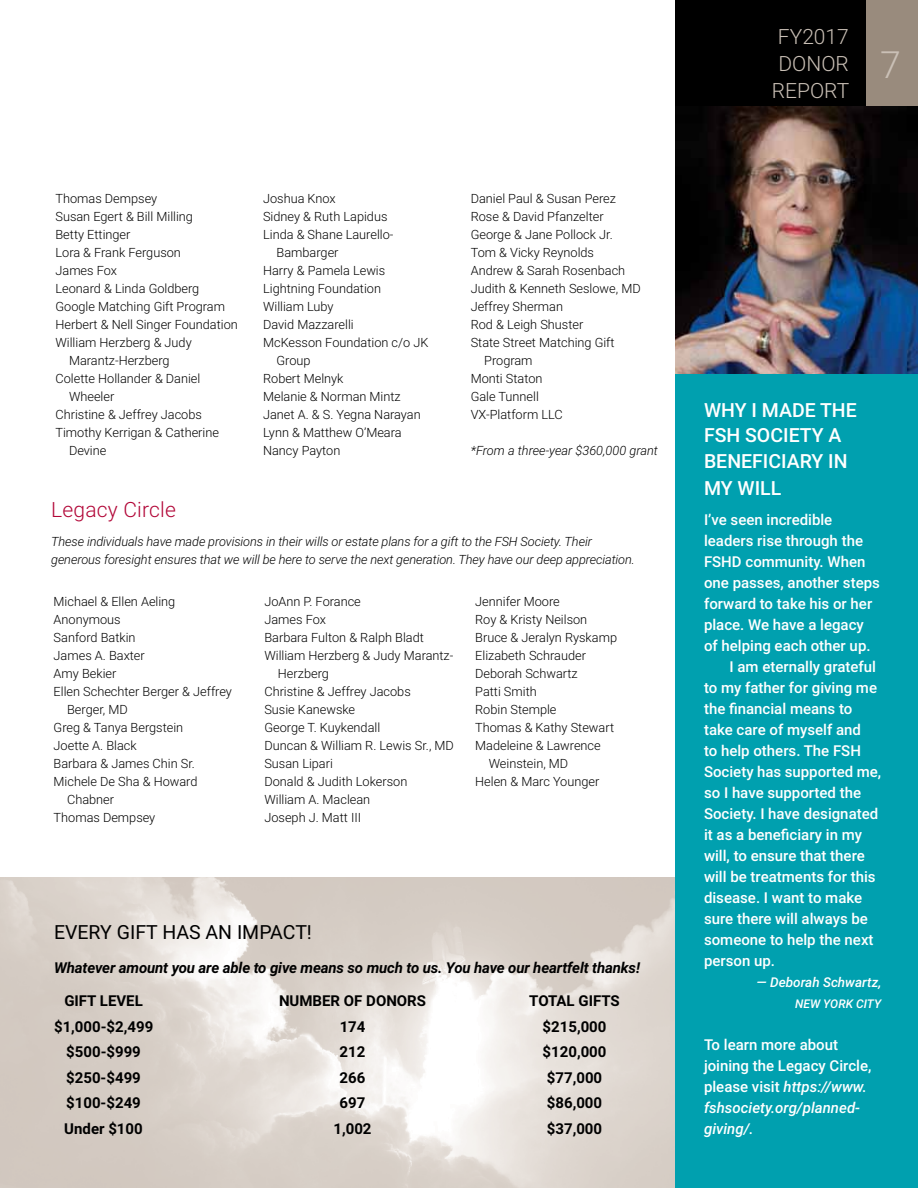
<style>
.page{position:relative;width:918px;height:1188px;background:#fff}
.page>*{position:absolute;margin:0;border:0;box-sizing:border-box;transform-origin:0 0}
.t1{font:300 37.5px "Roboto";color:#cac0b6}
.t2{font:300 21px "Roboto";color:#cac0b6}
.t3{font:300 21px "Roboto";letter-spacing:.01em;color:#b20738}
.t4{font:500 19.5px/26px "Roboto";color:#fff}
.t5{font:19.5px "Roboto";color:#000}
.t6{font:500 15px/21px "Roboto";color:#fff}
.t7{font:700 15px "Roboto";color:#000}
.t8{font:italic 700 15px "Roboto";letter-spacing:-.01em;color:#000}
.t9{font:italic 500 13.5px "Roboto";color:#fff}
.t10{font:300 12.75px "Roboto";color:#000}
.t11{font:italic 300 12.75px/18px "Roboto";letter-spacing:-.01em;color:#000}
.t12{font:italic 500 12px "Roboto";color:#fff}
.s1{font-style:italic}
</style>
<div class="page">
<div style="left:675px;top:120px;width:243px;height:1068px;background:#00a0af"></div>
<div style="left:864px;top:0;width:54px;height:127px;background:#998b7d"></div>
<div style="left:675px;top:0;width:190px;height:127px;background:#000"></div>
<img style="left:675px;top:107px;width:243px;height:267px">
<p class="t10" style="left:56px;top:190px;width:103px">Thomas Dempsey</p>
<p class="t10" style="left:56px;top:208px;width:139px">Susan Egert &amp; Bill Milling</p>
<p class="t10" style="left:56px;top:226px;width:76px">Betty Ettinger</p>
<p class="t10" style="left:56px;top:244px;width:127px">Lora &amp; Frank Ferguson</p>
<p class="t10" style="left:56px;top:262px;width:63px">James Fox</p>
<p class="t10" style="left:56px;top:280px;width:145px">Leonard &amp; Linda Goldberg</p>
<p class="t10" style="left:56px;top:298px;width:171px">Google Matching Gift Program</p>
<p class="t10" style="left:56px;top:316px;width:184px">Herbert &amp; Nell Singer Foundation</p>
<p class="t10" style="left:56px;top:334px;width:138px">William Herzberg &amp; Judy</p>
<p class="t10" style="left:69px;top:352px;width:102px">Marantz-Herzberg</p>
<p class="t10" style="left:56px;top:370px;width:146px">Colette Hollander &amp; Daniel</p>
<p class="t10" style="left:69px;top:388px;width:47px">Wheeler</p>
<p class="t10" style="left:56px;top:406px;width:148px">Christine &amp; Jeffrey Jacobs</p>
<p class="t10" style="left:56px;top:424px;width:165px">Timothy Kerrigan &amp; Catherine</p>
<p class="t10" style="left:69px;top:442px;width:39px">Devine</p>
<p class="t10" style="left:263px;top:190px;width:74px">Joshua Knox</p>
<p class="t10" style="left:263px;top:208px;width:126px">Sidney &amp; Ruth Lapidus</p>
<p class="t10" style="left:263px;top:226px;width:132px">Linda &amp; Shane Laurello-</p>
<p class="t10" style="left:277px;top:244px;width:63px">Bambarger</p>
<p class="t10" style="left:263px;top:262px;width:124px">Harry &amp; Pamela Lewis</p>
<p class="t10" style="left:263px;top:280px;width:119px">Lightning Foundation</p>
<p class="t10" style="left:263px;top:298px;width:72px">William Luby</p>
<p class="t10" style="left:263px;top:316px;width:92px">David Mazzarelli</p>
<p class="t10" style="left:263px;top:334px;width:167px">McKesson Foundation c/o JK</p>
<p class="t10" style="left:277px;top:352px;width:36px">Group</p>
<p class="t10" style="left:263px;top:370px;width:82px">Robert Melnyk</p>
<p class="t10" style="left:263px;top:388px;width:139px">Melanie &amp; Norman Mintz</p>
<p class="t10" style="left:263px;top:406px;width:159px">Janet A. &amp; S. Yegna Narayan</p>
<p class="t10" style="left:263px;top:424px;width:140px">Lynn &amp; Matthew O’Meara</p>
<p class="t10" style="left:263px;top:442px;width:79px">N ancy Payton</p>
<p class="t10" style="left:471px;top:190px;width:147px">Daniel Paul &amp; Susan Perez</p>
<p class="t10" style="left:471px;top:208px;width:134px">Rose &amp; David Pfanzelter</p>
<p class="t10" style="left:471px;top:226px;width:144px">George &amp; Jane Pollock Jr.</p>
<p class="t10" style="left:471px;top:244px;width:125px">Tom &amp; Vicky Reynolds</p>
<p class="t10" style="left:471px;top:262px;width:156px">Andrew &amp; Sarah Rosenbach</p>
<p class="t10" style="left:471px;top:280px;width:172px">Judith &amp; Kenneth Seslowe, MD</p>
<p class="t10" style="left:471px;top:298px;width:94px">Jeffrey Sherman</p>
<p class="t10" style="left:471px;top:316px;width:114px">Rod &amp; Leigh Shuster</p>
<p class="t10" style="left:471px;top:334px;width:145px">State Street Matching Gift</p>
<p class="t10" style="left:484px;top:352px;width:50px">Program</p>
<p class="t10" style="left:471px;top:370px;width:73px">Monti Staton</p>
<p class="t10" style="left:471px;top:388px;width:70px">Gale Tunnell</p>
<p class="t10" style="left:471px;top:406px;width:94px">VX-Platform LLC</p>
<p class="t11" style="left:471px;top:441px;width:189px">*From a three-year $360,000 grant</p>
<h2 class="t3" style="left:51px;top:495px;width:126px">Legacy Circle</h2>
<p class="t11" style="left:51px;top:532px;width:585px">These individuals have made provisions in their wills or estate plans for a gift to the FSH Society. Their generous foresight ensures that we will be here to serve the next generation. They have our deep appreciation.</p>
<p class="t10" style="left:54px;top:593px;width:123px">Michael &amp; Ellen Aeling</p>
<p class="t10" style="left:54px;top:611px;width:69px">Anonymous</p>
<p class="t10" style="left:54px;top:629px;width:83px">Sanford Batkin</p>
<p class="t10" style="left:54px;top:647px;width:93px">James A. Baxter</p>
<p class="t10" style="left:54px;top:665px;width:64px">Amy Bekier</p>
<p class="t10" style="left:54px;top:683px;width:180px">Ellen Schechter Berger &amp; Jeffrey</p>
<p class="t10" style="left:67px;top:701px;width:62px">Berger, MD</p>
<p class="t10" style="left:54px;top:719px;width:131px">Greg &amp; Tanya Bergstein</p>
<p class="t10" style="left:54px;top:737px;width:85px">Joette A. Black</p>
<p class="t10" style="left:54px;top:755px;width:143px">Barbara &amp; James Chin Sr.</p>
<p class="t10" style="left:54px;top:773px;width:145px">Michele De Sha &amp; Howard</p>
<p class="t10" style="left:67px;top:791px;width:49px">Chabner</p>
<p class="t10" style="left:54px;top:809px;width:103px">Thomas Dempsey</p>
<p class="t10" style="left:475px;top:593px;width:86px">Jennifer Moore</p>
<p class="t10" style="left:475px;top:611px;width:114px">Roy &amp; Kristy N eilson</p>
<p class="t10" style="left:475px;top:629px;width:143px">Bruce &amp; Jeralyn Ryskamp</p>
<p class="t10" style="left:475px;top:647px;width:112px">Elizabeth Schrauder</p>
<p class="t10" style="left:475px;top:665px;width:104px">Deborah Schwartz</p>
<p class="t10" style="left:475px;top:683px;width:63px">Patti Smith</p>
<p class="t10" style="left:475px;top:701px;width:83px">Robin Stemple</p>
<p class="t10" style="left:475px;top:719px;width:140px">Thomas &amp; Kathy Stewart</p>
<p class="t10" style="left:475px;top:737px;width:127px">Madeleine &amp; Lawrence</p>
<p class="t10" style="left:489px;top:755px;width:81px">Weinstein, MD</p>
<p class="t10" style="left:475px;top:773px;width:126px">Helen &amp; Marc Younger</p>
<p class="t10" style="left:264px;top:593px;width:98px">JoAnn P. Forance</p>
<p class="t10" style="left:264px;top:611px;width:63px">James Fox</p>
<p class="t10" style="left:264px;top:629px;width:161px">Barbara Fulton &amp; Ralph Bladt</p>
<p class="t10" style="left:264px;top:647px;width:191px">William Herzberg &amp; Judy Marantz-</p>
<p class="t10" style="left:278px;top:665px;width:52px">Herzberg</p>
<p class="t10" style="left:264px;top:683px;width:148px">Christine &amp; Jeffrey Jacobs</p>
<p class="t10" style="left:264px;top:701px;width:92px">Susie Kanewske</p>
<p class="t10" style="left:264px;top:719px;width:117px">George T. Kuykendall</p>
<p class="t10" style="left:264px;top:737px;width:191px">Duncan &amp; William R. Lewis Sr., MD</p>
<p class="t10" style="left:264px;top:755px;width:70px">Susan Lipari</p>
<p class="t10" style="left:264px;top:773px;width:144px">Donald &amp; Judith Lokerson</p>
<p class="t10" style="left:264px;top:791px;width:107px">William A. Maclean</p>
<p class="t10" style="left:264px;top:809px;width:98px">Joseph J. Matt III</p>
<h3 class="t5" style="left:54px;top:919px;width:259px">EVERY GIFT HAS AN IMPACT!</h3>
<p class="t8" style="left:54px;top:957px;width:587px">Whatever amount you are able to give means so much to us. You have our heartfelt thanks!</p>
<p class="t7" style="left:64px;top:990px;width:80px">GIFT LEVEL</p>
<p class="t7" style="left:279px;top:990px;width:142px">NUMBER OF DONORST</p>
<p class="t7" style="left:538px;top:990px;width:81px">OTAL GIFTS</p>
<p class="t7" style="left:54px;top:1016px;width:101px">$1,000-$2,499</p>
<p class="t7" style="left:340px;top:1016px;width:27px">174</p>
<p class="t7" style="left:543px;top:1016px;width:65px">$215,000</p>
<p class="t7" style="left:66px;top:1041px;width:76px">$500-$999</p>
<p class="t7" style="left:340px;top:1041px;width:27px">212</p>
<p class="t7" style="left:543px;top:1041px;width:65px">$120,000</p>
<p class="t7" style="left:66px;top:1067px;width:76px">$250-$499</p>
<p class="t7" style="left:340px;top:1067px;width:27px">266</p>
<p class="t7" style="left:547px;top:1067px;width:57px">$77,000</p>
<p class="t7" style="left:66px;top:1092px;width:76px">$100-$249</p>
<p class="t7" style="left:340px;top:1092px;width:27px">697</p>
<p class="t7" style="left:547px;top:1092px;width:57px">$86,000</p>
<p class="t7" style="left:54px;top:1118px;width:90px">UNDER $100</p>
<p class="t7" style="left:333px;top:1118px;width:40px">1,002</p>
<p class="t7" style="left:547px;top:1118px;width:57px">$37,000</p>
<h2 class="t2" style="left:778px;top:22px;width:72px">FY2017</h2>
<h2 class="t2" style="left:778px;top:49px;width:72px">donor</h2>
<h2 class="t2" style="left:772px;top:76px;width:14px">Repo</h2>
<h2 class="t2" style="left:824px;top:76px;width:21px">rt</h2>
<h1 class="t1" style="left:880px;top:38px;width:22px">7</h1>
<h3 class="t4" style="left:704px;top:396px;width:154px">Why I made the<br>FSH Society a beneficiary in my will</h3>
<p class="t6" style="left:704px;top:508px;width:161px">I’ve seen incredible leaders rise through the<br>FSHD</p>
<p class="t6" style="left:704px;top:550px;width:177px;text-indent:41px">community. When one passes, another steps forward to take his or her place. We have a legacy of helping each other up.<br>I</p>
<p class="t6" style="left:704px;top:655px;width:179px;text-indent:33px">am eternally grateful to my father for giving me the financial means to take care of myself and<br>to help others. The FSH<br>Society has supported me, so I have supported the<br>Society. I have designated it as a beneficiary in my will, to ensure that there will be treatments for this disease. I want to make sure there will always be someone to help the next person up.</p>
<p class="t9" style="left:757px;top:972px;width:126px">— Deborah Schwartz,</p>
<p class="t12" style="left:795px;top:995px;width:86px">New York City</p>
<p class="t6" style="left:704px;top:1033px;width:169px">To learn more about joining the Legacy Circle, please visit <span class="s1">https://www. fshsociety.org/planned&shy;giving/.</span></p>
</div>
